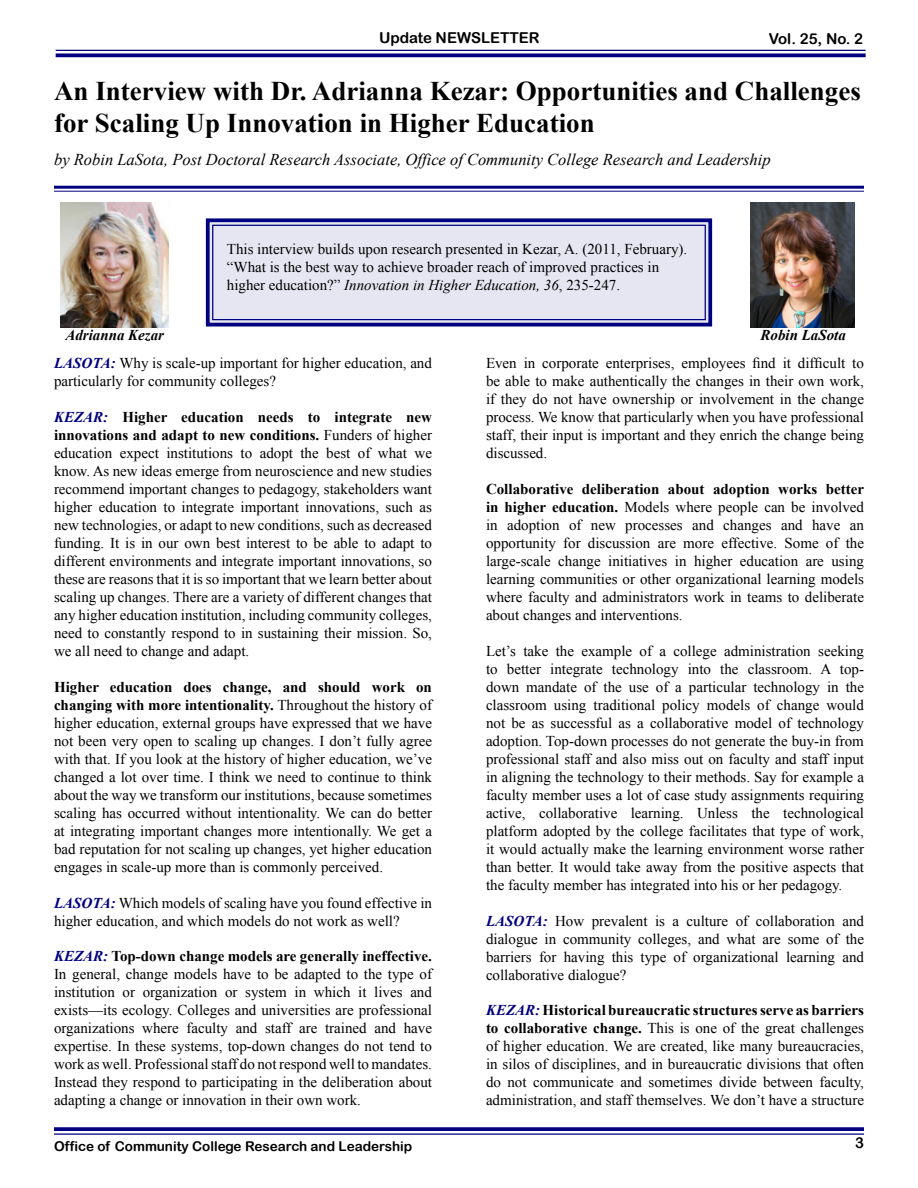
<style>
.page{position:relative;width:918px;height:1188px;background:#fff}
.page>*{position:absolute;margin:0;border:0;box-sizing:border-box;transform-origin:0 0}
.t1{font:700 27px/32.4px "Times New Roman";color:#000}
.t2{font:italic 16.5px "Times New Roman";color:#000}
.t3{font:15px/18px "Times New Roman";color:#000;text-align:justify}
.t4{font:15px "Arial Rounded MT Bold";color:#000}
.t5{font:italic 700 15px "Times New Roman";color:#000}
.t6{font:13.5px "Arial Rounded MT Bold";color:#000}
.s1{font-style:italic}
.s2{font-weight:700;font-style:italic;color:#000080}
.s3{font-weight:700}
</style>
<div class="page">
<hr style="left:56px;top:50px;width:810px;height:1px;background:#000080">
<svg style="left:56px;top:53px;width:810px;height:4px;background:#1e1e8e"></svg>
<svg style="left:54px;top:1127px;width:810px;height:4px;background:#0f0f87"></svg>
<hr style="left:54px;top:1133px;width:810px;height:2px;background:#000080">
<hr style="left:54px;top:186px;width:810px;height:3px;background:#000080">
<hr style="left:54px;top:191px;width:810px;height:1px;background:#000080">
<svg style="left:205px;top:218px;width:508px;height:109px;background:#d1d1e7"></svg>
<div style="left:212px;top:225px;width:494px;height:95px;border:1px solid #000080"></div>
<img style="left:61px;top:202px;width:108px;height:125px">
<img style="left:751px;top:202px;width:104px;height:125px">
<p class="t4" style="left:379px;top:29px;width:162px">Update NEWSLETTER</p>
<p class="t4" style="left:769px;top:30px;width:96px">Vol. 25, No. 2</p>
<h1 class="t1" style="left:54px;top:74px;width:808px">An Interview with Dr. Adrianna Kezar: Opportunities and Challenges for Scaling Up Innovation in Higher Education</h1>
<p class="t2" style="left:54px;top:149px;width:718px">by Robin LaSota, Post Doctoral Research Associate, Office of Community College Research and Leadership</p>
<p class="t3" style="left:227px;top:240px;width:462px;text-align:left">This interview builds upon research presented in Kezar, A. (2011, February). “What is the best way to achieve broader reach of improved practices in higher education?” <span class="s1">Innovation in Higher Education, 36</span>, 235-247.</p>
<p class="t5" style="left:65px;top:325px;width:100px">Adrianna Kezar</p>
<p class="t5" style="left:761px;top:325px;width:87px">Robin LaSota</p>
<p class="t3" style="left:54px;top:354px;width:379px"><span class="s2">LASOTA:</span> Why is scale-up important for higher education, and particularly for community colleges?</p>
<p class="t3" style="left:54px;top:408px;width:380px"><span class="s2">KEZAR:</span> <span class="s3">Higher education needs to integrate new innovations and adapt to new conditions.</span> Funders of higher education expect institutions to adopt the best of what we know. As new ideas emerge from neuroscience and new studies recommend important changes to pedagogy, stakeholders want higher education to integrate important innovations, such as new technologies, or adapt to new conditions, such as decreased funding. It is in our own best interest to be able to adapt to different environments and integrate important innovations, so these are reasons that it is so important that we learn better about scaling up changes. There are a variety of different changes that any higher education institution, including community colleges, need to constantly respond to in sustaining their mission. So, we all need to change and adapt.</p>
<p class="t3" style="left:54px;top:678px;width:380px"><span class="s3">Higher education does change, and should work on changing with more intentionality.</span> Throughout the history of higher education, external groups have expressed that we have not been very open to scaling up changes. I don’t fully agree with that. If you look at the history of higher education, we’ve changed a lot over time. I think we need to continue to think about the way we transform our institutions, because sometimes scaling has occurred without intentionality. We can do better at integrating important changes more intentionally. We get a bad reputation for not scaling up changes, yet higher education engages in scale-up more than is commonly perceived.</p>
<p class="t3" style="left:54px;top:893px;width:380px"><span class="s2">LASOTA:</span> Which models of scaling have you found effective in higher education, and which models do not work as well?</p>
<p class="t3" style="left:54px;top:947px;width:380px"><span class="s2">KEZAR:</span> <span class="s3">Top-down change models are generally ineffective.<br></span>In general, change models have to be adapted to the type of institution or organization or system in which it lives and exists—its ecology. Colleges and universities are professional organizations where faculty and staff are trained and have expertise. In these systems, top-down changes do not tend to work as well. Professional staff do not respond well to mandates.<br>Instead they respond to participating in the deliberation about adapting a change or innovation in their own work.</p>
<p class="t6" style="left:54px;top:1138px;width:360px">Office of Community College Research and Leadership</p>
<p class="t3" style="left:486px;top:354px;width:380px">Even in corporate enterprises, employees find it difficult to be able to make authentically the changes in their own work, if they do not have ownership or involvement in the change process. We know that particularly when you have professional staff, their input is important and they enrich the change being discussed.</p>
<p class="t3" style="left:486px;top:480px;width:380px"><span class="s3">Collaborative deliberation about adoption works better in higher education.</span> Models where people can be involved in adoption of new processes and changes and have an opportunity for discussion are more effective. Some of the large-scale change initiatives in higher education are using learning communities or other organizational learning models where faculty and administrators work in teams to deliberate about changes and interventions.</p>
<p class="t3" style="left:486px;top:642px;width:380px">Let’s take the example of a college administration seeking to better integrate technology into the classroom. A top&shy;down mandate of the use of a particular technology in the classroom using traditional policy models of change would not be as successful as a collaborative model of technology adoption. Top-down processes do not generate the buy-in from professional staff and also miss out on faculty and staff input in aligning the technology to their methods. Say for example a faculty member uses a lot of case study assignments requiring active, collaborative learning. Unless the technological platform adopted by the college facilitates that type of work, it would actually make the learning environment worse rather than better. It would take away from the positive aspects that the faculty member has integrated into his or her pedagogy.</p>
<p class="t3" style="left:486px;top:911px;width:380px"><span class="s2">LASOTA:</span> How prevalent is a culture of collaboration and dialogue in community colleges, and what are some of the barriers for having this type of organizational learning and collaborative dialogue?</p>
<p class="t3" style="left:486px;top:1001px;width:380px"><span class="s2">KEZAR:</span> <span class="s3">Historical bureaucratic structures serve as barriers to collaborative change.</span> This is one of the great challenges of higher education. We are created, like many bureaucracies, in silos of disciplines, and in bureaucratic divisions that often do not communicate and sometimes divide between faculty, administration, and staff themselves. We don’t have a structure</p>
<p class="t4" style="left:855px;top:1133px;width:10px">3</p>
</div>
